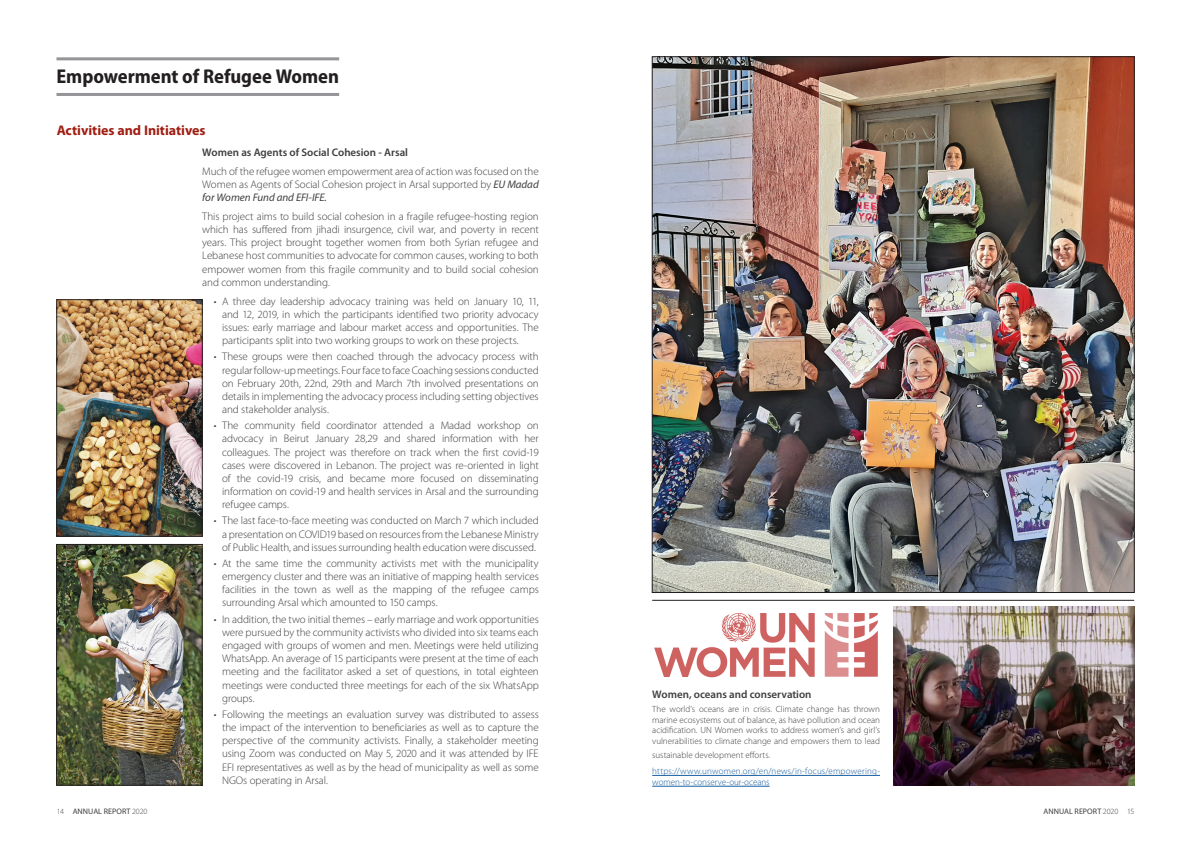
<style>
.page{position:relative;width:1191px;height:842px;background:#fff}
.page>*{position:absolute;margin:0;border:0;box-sizing:border-box;transform-origin:0 0}
.page_titles{font:700 semi-condensed 20px "Myriad Pro";letter-spacing:-.005em;color:#231f20}
.subHead{font:700 14px "Myriad Pro";letter-spacing:-.005em;color:#a01e12}
.body{font:300 11px/13.2px "Myriad Pro";letter-spacing:-.01em;color:#3e3e3f;text-align:justify}
.SUBHEAD{font:600 11px "Myriad Pro";color:#3e3e3f}
.body-2{font:600 11px "Myriad Pro";color:#3e3e3f}
.body-3{font:300 9px/10.8px "Myriad Pro";color:#3e3e3f;text-align:justify}
.body-4{font:300 9px/10.8px "Myriad Pro";letter-spacing:.02em;color:#175d9e}
.t1{font:8px "Myriad Pro";letter-spacing:.01em;color:#3e3e3f}
.s1{font-weight:400;font-style:italic}
.s2{font-weight:300}
</style>
<div class="page">
<img style="left:654px;top:59px;width:478px;height:532px">
<img style="left:59px;top:302px;width:141px;height:232px">
<div style="left:57px;top:300px;width:145px;height:236px;border:1px solid #231f20"></div>
<hr style="left:56px;top:57px;width:283px;height:3px;background:#939598">
<hr style="left:56px;top:93px;width:283px;height:3px;background:#939598">
<img style="left:58px;top:546px;width:142px;height:237px">
<div style="left:56px;top:544px;width:146px;height:241px;border:1px solid #231f20"></div>
<hr style="left:652px;top:775px;width:228px;height:1px;background:#175d9e">
<hr style="left:652px;top:786px;width:117px;height:1px;background:#175d9e">
<img style="left:893px;top:606px;width:241px;height:179px">
<hr style="left:652px;top:600px;width:482px;height:1px;background:#231f20">
<img style="left:654px;top:613px;width:224px;height:65px">
<p class="page_titles" style="left:56px;top:63px;width:284px">Empowerment of Refugee Women</p>
<p class="subHead" style="left:57px;top:121px;width:150px">Activities and Initiatives</p>
<p class="SUBHEAD" style="left:202px;top:145px;width:207px">Women as Agents of Social Cohesion - Arsal</p>
<p class="body" style="left:202px;top:164px;width:338px">Much of the refugee women empowerment area of action was focused on the Women as Agents of Social Cohesion project in Arsal supported by <span class="s1">EU Madad for Women Fund and EFI-IFE.</span></p>
<p class="body" style="left:202px;top:209px;width:338px">This project aims to build social cohesion in a fragile refugee-hosting region which has suffered from jihadi insurgence, civil war, and poverty in recent years. This project brought together women from both Syrian refugee and Lebanese host communities to advocate for common causes, working to both empower women from this fragile community and to build social cohesion and common understanding.</p>
<p class="body" style="left:222px;top:294px;width:318px;text-indent:-8px">• A three day leadership advocacy training was held on January 10, 11, and 12, 2019, in which the participants identified two priority advocacy issues: early marriage and labour market access and opportunities. The participants split into two working groups to work on these projects.</p>
<p class="body" style="left:222px;top:350px;width:318px;text-indent:-8px">• These groups were then coached through the advocacy process with regular follow-up meetings. Four face to face Coaching sessions conducted on February 20th, 22nd, 29th and March 7th involved presentations on details in implementing the advocacy process including setting objectives and stakeholder analysis.</p>
<p class="body" style="left:222px;top:419px;width:318px;text-indent:-8px">• The community field coordinator attended a Madad workshop on advocacy in Beirut January 28,29 and shared information with her colleagues. The project was therefore on track when the first covid-19 cases were discovered in Lebanon. The project was re-oriented in light of the covid-19 crisis, and became more focused on disseminating information on covid-19 and health services in Arsal and the surrounding refugee camps.</p>
<p class="body" style="left:222px;top:514px;width:318px;text-indent:-8px">• The last face-to-face meeting was conducted on March 7 which included a presentation on COVID19 based on resources from the Lebanese Ministry of Public Health, and issues surrounding health education were discussed.</p>
<p class="body" style="left:222px;top:556px;width:318px;text-indent:-8px">• At the same time the community activists met with the municipality emergency cluster and there was an initiative of mapping health services facilities in the town as well as the mapping of the refugee camps surrounding Arsal which amounted to 150 camps.</p>
<p class="body" style="left:222px;top:612px;width:318px;text-indent:-8px">• In addition, the two initial themes – early marriage and work opportunities were pursued by the community activists who divided into six teams each engaged with groups of women and men. Meetings were held utilizing WhatsApp. An average of 15 participants were present at the time of each meeting and the facilitator asked a set of questions, in total eighteen meetings were conducted three meetings for each of the six WhatsApp groups.</p>
<p class="body" style="left:222px;top:707px;width:318px;text-indent:-8px">• Following the meetings an evaluation survey was distributed to assess the impact of the intervention to beneficiaries as well as to capture the perspective of the community activists. Finally, a stakeholder meeting using Zoom was conducted on May 5, 2020 and it was attended by IFE EFI representatives as well as by the head of municipality as well as some NGOs operating in Arsal.</p>
<p class="body-2" style="left:652px;top:687px;width:161px">Women, oceans and conservation</p>
<p class="body-3" style="left:652px;top:703px;width:229px">The world’s oceans are in crisis. Climate change has thrown marine ecosystems out of balance, as have pollution and ocean acidification. UN Women works to address women’s and girl’s vulnerabilities to climate change and empowers them to lead</p>
<p class="body-3" style="left:652px;top:749px;width:120px">sustainable development efforts.</p>
<p class="body-4" style="left:652px;top:766px;width:229px">https://www.unwomen.org/en/news/in-focus/empowering&shy;women-to-conserve-our-oceans</p>
<p class="t1" style="left:57px;top:806px;width:92px"><span class="s2">14</span> ANNUAL REPORT <span class="s2">2020</span></p>
<p class="t1" style="left:1043px;top:806px;width:92px">ANNUAL REPORT <span class="s2">2020 15</span></p>
</div>
